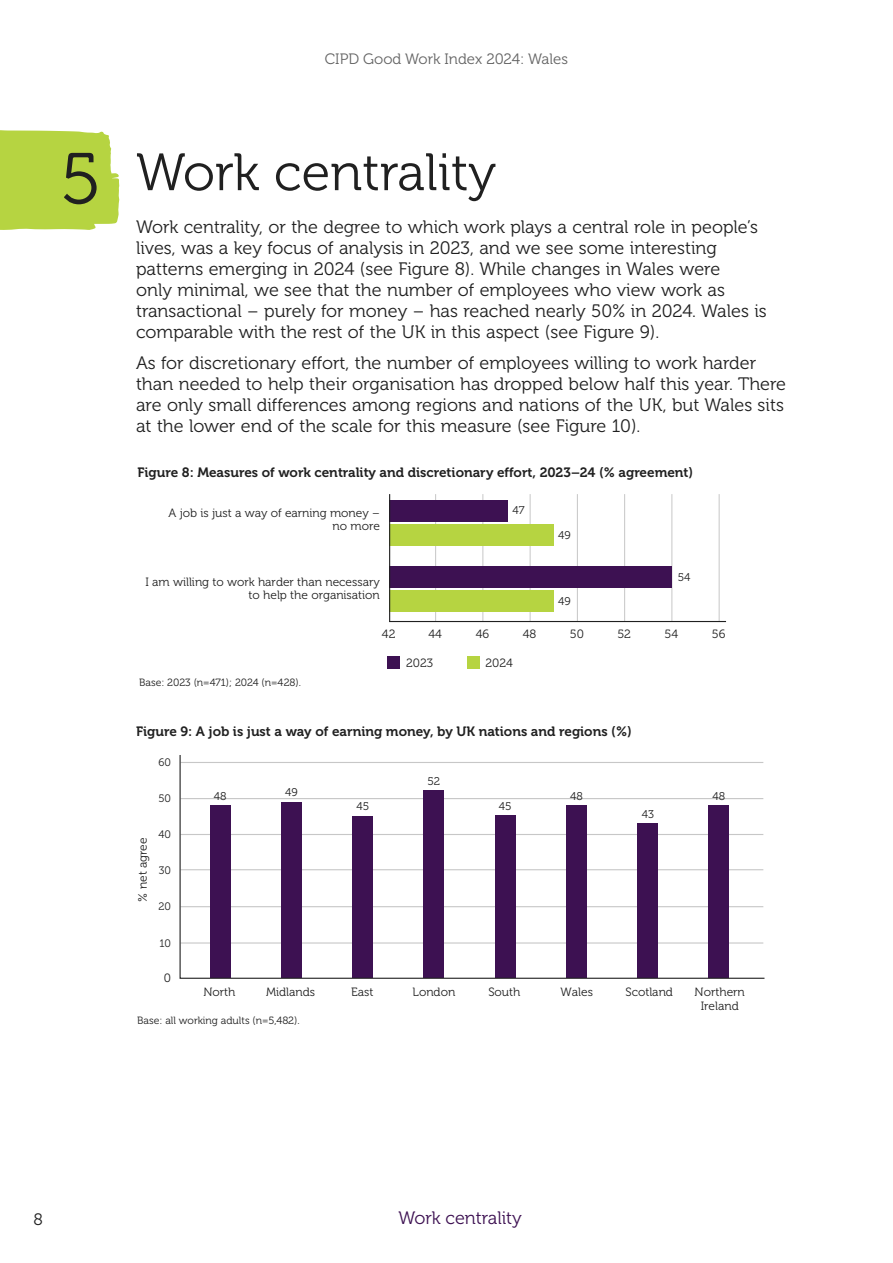
<style>
.page{position:relative;width:893px;height:1263px;background:#fff}
.page>*{position:absolute;margin:0;border:0;box-sizing:border-box;transform-origin:0 0}
.t1{font:72px "Museo 300";color:#202020}
.Section_head{font:52.5px "Museo 300";color:#202020}
.B_body{font:18px/21px "Museo 300";color:#202020}
.t2{font:18px "Museo 300";color:#3d1152}
.t3{font:16.5px "Museo 300";color:#202020}
.t4{font:15px "Museo 300";color:#636363}
.t5{font:13.5px "Museo 700";color:#202020}
.t6{font:12px/13.5px "Museo 300";color:#202020;text-align:right}
.t7{font:11.25px "Museo 300";color:#202020}
.t8{font:10.8px "Museo 300";color:#202020}
.t9{font:10.5px "Museo 300";color:#1f1f1f}
</style>
<div class="page">
<hr style="left:671px;top:494px;width:1px;height:128px;background:#c7c7c7">
<hr style="left:435px;top:494px;width:1px;height:128px;background:#c7c7c7">
<hr style="left:482px;top:494px;width:1px;height:128px;background:#c7c7c7">
<hr style="left:530px;top:494px;width:1px;height:128px;background:#c7c7c7">
<hr style="left:577px;top:494px;width:1px;height:128px;background:#c7c7c7">
<hr style="left:624px;top:494px;width:1px;height:128px;background:#c7c7c7">
<hr style="left:719px;top:494px;width:1px;height:128px;background:#c7c7c7">
<div style="left:389px;top:500px;width:119px;height:21px;background:#3d1152"></div>
<div style="left:389px;top:524px;width:165px;height:21px;background:#b6d441"></div>
<div style="left:389px;top:566px;width:283px;height:21px;background:#3d1152"></div>
<div style="left:389px;top:590px;width:165px;height:22px;background:#b6d441"></div>
<hr style="left:389px;top:621px;width:337px;height:1px;background:#202020">
<hr style="left:389px;top:494px;width:1px;height:127px;background:#202020">
<div style="left:388px;top:656px;width:12px;height:13px;background:#3d1152"></div>
<div style="left:467px;top:656px;width:12px;height:13px;background:#b6d441"></div>
<svg style="left:179px;top:755px;width:586px;height:224px"></svg>
<svg style="left:0;top:130px;width:120px;height:100px;background:#bad64d"></svg>
<p class="t1" style="left:60px;top:140px;width:42px">5</p>
<p class="t4" style="left:325px;top:51px;width:245px">CIPD Good Work Index 2024: Wales</p>
<p class="Section_head" style="left:136px;top:144px;width:362px">Work centrality</p>
<p class="B_body" style="left:136px;top:216px;width:632px">Work centrality, or the degree to which work plays a central role in people’s lives, was a key focus of analysis in 2023, and we see some interesting patterns emerging in 2024 (see Figure 8). While changes in Wales were<br>only minimal, we see that the number of employees who view work as transactional – purely for money – has reached nearly 50% in 2024. Wales is comparable with the rest of the UK in this aspect (see Figure 9).</p>
<p class="B_body" style="left:136px;top:353px;width:652px">As for discretionary effort, the number of employees willing to work harder than needed to help their organisation has dropped below half this year. There are only small differences among regions and nations of the UK, but Wales sits at the lower end of the scale for this measure (see Figure 10).</p>
<p class="t5" style="left:137px;top:465px;width:557px">Figure 8: Measures of work centrality and discretionary effort, 2023–24 (% agreement)</p>
<p class="t6" style="left:169px;top:506px;width:213px">A job is just a way of earning money – no more</p>
<p class="t6" style="left:146px;top:575px;width:236px">I am willing to work harder than necessary to help the organisation</p>
<p class="t7" style="left:512px;top:504px;width:14px">47</p>
<p class="t7" style="left:558px;top:529px;width:14px">49</p>
<p class="t7" style="left:558px;top:595px;width:14px">49</p>
<p class="t7" style="left:678px;top:571px;width:14px">54</p>
<p class="t6" style="left:382px;top:627px;width:15px">42</p>
<p class="t6" style="left:428px;top:627px;width:15px">44</p>
<p class="t6" style="left:476px;top:627px;width:15px">46</p>
<p class="t6" style="left:523px;top:627px;width:15px">48</p>
<p class="t6" style="left:570px;top:627px;width:16px">50</p>
<p class="t6" style="left:617px;top:627px;width:15px">52</p>
<p class="t6" style="left:665px;top:627px;width:15px">54</p>
<p class="t6" style="left:712px;top:627px;width:15px">56</p>
<p class="t9" style="left:139px;top:676px;width:163px">Base: 2023 (n=471); 2024 (n=428).</p>
<p class="t6" style="left:406px;top:656px;width:29px">2023</p>
<p class="t6" style="left:485px;top:656px;width:29px">2024</p>
<p class="t5" style="left:136px;top:724px;width:497px">Figure 9: A job is just a way of earning money, by UK nations and regions (%)</p>
<p class="t8" style="left:159px;top:756px;width:14px">60</p>
<p class="t8" style="left:158px;top:792px;width:14px">50</p>
<p class="t6" style="left:136px;top:901px;width:66px;rotate:-90deg">% net agree</p>
<p class="t8" style="left:159px;top:829px;width:14px">40</p>
<p class="t8" style="left:159px;top:865px;width:14px">30</p>
<p class="t8" style="left:159px;top:901px;width:14px">20</p>
<p class="t8" style="left:159px;top:937px;width:13px">10</p>
<p class="t6" style="left:164px;top:971px;width:9px">0</p>
<p class="t7" style="left:214px;top:790px;width:14px">48</p>
<p class="t7" style="left:285px;top:786px;width:14px">49</p>
<p class="t7" style="left:356px;top:800px;width:14px">45</p>
<p class="t7" style="left:428px;top:775px;width:14px">52</p>
<p class="t7" style="left:499px;top:800px;width:14px">45</p>
<p class="t7" style="left:570px;top:790px;width:14px">48</p>
<p class="t7" style="left:712px;top:790px;width:14px">48</p>
<p class="t7" style="left:642px;top:808px;width:14px">43</p>
<p class="t6" style="left:203px;top:985px;width:34px">North</p>
<p class="t6" style="left:266px;top:985px;width:51px">Midlands</p>
<p class="t6" style="left:351px;top:985px;width:24px">East</p>
<p class="t6" style="left:413px;top:985px;width:44px">London</p>
<p class="t6" style="left:488px;top:985px;width:34px">South</p>
<p class="t6" style="left:561px;top:985px;width:34px">Wales</p>
<p class="t6" style="left:625px;top:985px;width:49px">Scotland</p>
<p class="t6" style="left:695px;top:985px;width:52px;text-align:center">Northern<br>Ireland</p>
<p class="t9" style="left:137px;top:1014px;width:164px">Base: all working adults (n=5,482).</p>
<p class="t3" style="left:34px;top:1210px;width:11px">8</p>
<p class="t2" style="left:398px;top:1208px;width:125px">Work centrality</p>
</div>
